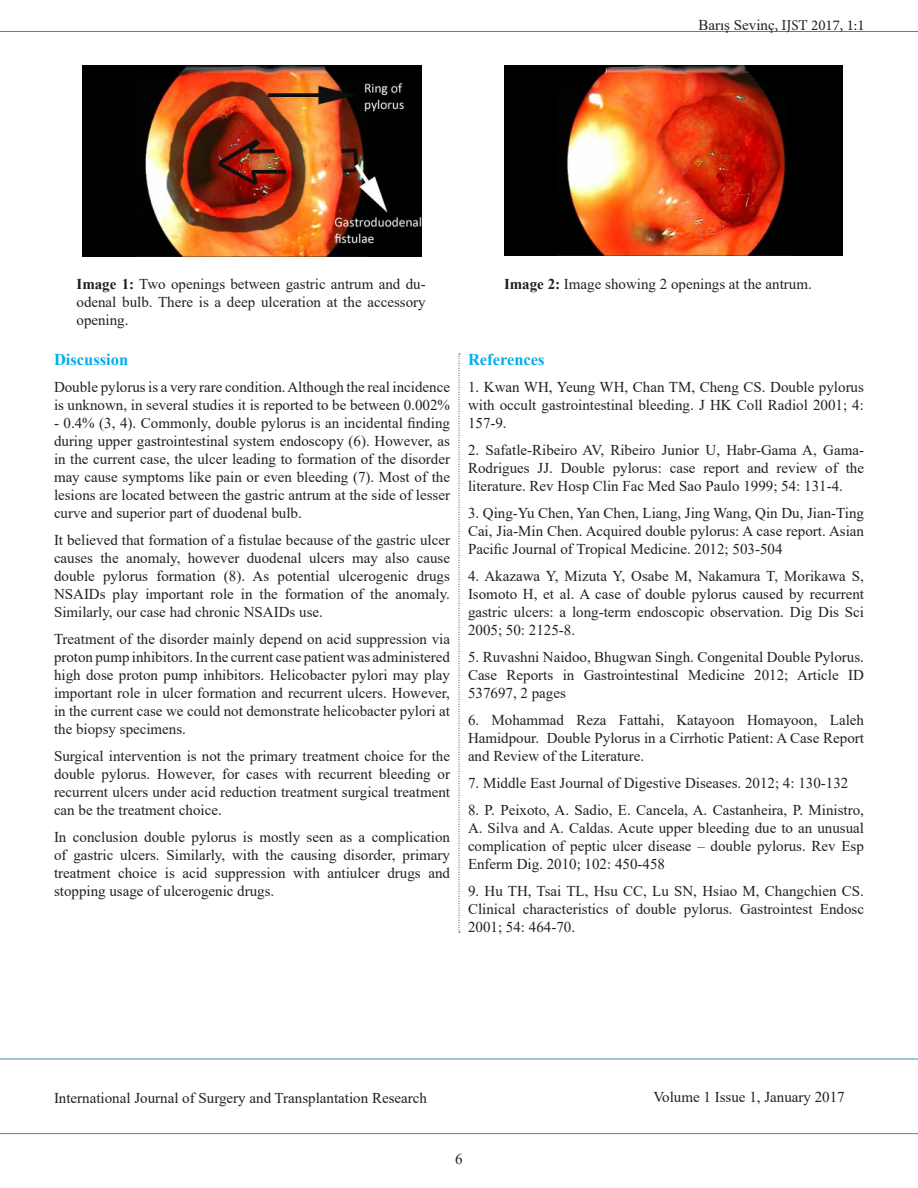
<style>
.page{position:relative;width:918px;height:1188px;background:#fff}
.page>*{position:absolute;margin:0;border:0;box-sizing:border-box;transform-origin:0 0}
.t1{font:700 16.5px "Times New Roman";color:#00aeef}
.t2{font:15px/18px "Times New Roman";color:#231f20;text-align:justify}
.t3{font:15px "Minion Pro";color:#231f20}
.s1{font-family:"Times New Roman"}
.s2{font-weight:700}
</style>
<div class="page">
<hr style="left:0;top:31px;width:918px;height:1px;background:#378ac9">
<hr style="left:0;top:1059px;width:918px;height:1px;background:#378ac9">
<hr style="left:0;top:1133px;width:918px;height:1px;background:#378ac9">
<svg style="left:459px;top:354px;width:1px;height:579px"></svg>
<img style="left:82px;top:65px;width:340px;height:192px">
<img style="left:504px;top:65px;width:338px;height:191px">
<p class="t3" style="left:698px;top:15px;width:168px"><span class="s1">Barış Sevinç</span>, IJST 2017, 1:1</p>
<p class="t2" style="left:76px;top:275px;width:351px"><span class="s2">Image 1:</span> Two openings between gastric antrum and du&shy;odenal bulb. There is a deep ulceration at the accessory opening.</p>
<p class="t2" style="left:504px;top:275px;width:309px"><span class="s2">Image 2:</span> Image showing 2 openings at the antrum.</p>
<p class="t1" style="left:54px;top:348px;width:76px">Discussion</p>
<p class="t2" style="left:54px;top:378px;width:398px">Double pylorus is a very rare condition. Although the real incidence is unknown, in several studies it is reported to be between 0.002%</p>
<p class="t2" style="left:54px;top:414px;width:398px">- 0.4% (3, 4). Commonly, double pylorus is an incidental finding during upper gastrointestinal system endoscopy (6). However, as in the current case, the ulcer leading to formation of the disorder may cause symptoms like pain or even bleeding (7). Most of the lesions are located between the gastric antrum at the side of lesser curve and superior part of duodenal bulb.</p>
<p class="t2" style="left:54px;top:531px;width:398px">It believed that formation of a fistulae because of the gastric ulcer causes the anomaly, however duodenal ulcers may also cause double pylorus formation (8). As potential ulcerogenic drugs NSAIDs play important role in the formation of the anomaly.<br>Similarly, our case had chronic NSAIDs use.</p>
<p class="t2" style="left:54px;top:630px;width:398px">Treatment of the disorder mainly depend on acid suppression via proton pump inhibitors. In the current case patient was administered high dose proton pump inhibitors. Helicobacter pylori may play important role in ulcer formation and recurrent ulcers. However, in the current case we could not demonstrate helicobacter pylori at the biopsy specimens.</p>
<p class="t2" style="left:54px;top:747px;width:398px">Surgical intervention is not the primary treatment choice for the double pylorus. However, for cases with recurrent bleeding or recurrent ulcers under acid reduction treatment surgical treatment can be the treatment choice.</p>
<p class="t2" style="left:54px;top:828px;width:398px">In conclusion double pylorus is mostly seen as a complication of gastric ulcers. Similarly, with the causing disorder, primary treatment choice is acid suppression with antiulcer drugs and stopping usage of ulcerogenic drugs.</p>
<p class="t1" style="left:468px;top:348px;width:78px">References</p>
<p class="t2" style="left:468px;top:378px;width:398px">1. Kwan WH, Yeung WH, Chan TM, Cheng CS. Double pylorus with occult gastrointestinal bleeding. J HK Coll Radiol 2001; 4:<br>157-9.</p>
<p class="t2" style="left:468px;top:441px;width:398px">2. Safatle-Ribeiro AV, Ribeiro Junior U, Habr-Gama A, Gama-Rodrigues JJ. Double pylorus: case report and review of the literature. Rev Hosp Clin Fac Med Sao Paulo 1999; 54: 131-4.</p>
<p class="t2" style="left:468px;top:504px;width:398px">3. Qing-Yu Chen, Yan Chen, Liang, Jing Wang, Qin Du, Jian-Ting Cai, Jia-Min Chen. Acquired double pylorus: A case report. Asian Pacific Journal of Tropical Medicine. 2012; 503-504</p>
<p class="t2" style="left:468px;top:567px;width:398px">4. Akazawa Y, Mizuta Y, Osabe M, Nakamura T, Morikawa S, Isomoto H, et al. A case of double pylorus caused by recurrent gastric ulcers: a long-term endoscopic observation. Dig Dis Sci 2005; 50: 2125-8.</p>
<p class="t2" style="left:468px;top:648px;width:397px">5. Ruvashni Naidoo, Bhugwan Singh. Congenital Double Pylorus.<br>Case Reports in Gastrointestinal Medicine 2012; Article ID 537697, 2 pages</p>
<p class="t2" style="left:468px;top:711px;width:398px">6. Mohammad Reza Fattahi, Katayoon Homayoon, Laleh Hamidpour. Double Pylorus in a Cirrhotic Patient: A Case Report and Review of the Literature.</p>
<p class="t2" style="left:468px;top:774px;width:382px">7. Middle East Journal of Digestive Diseases. 2012; 4: 130-132</p>
<p class="t2" style="left:468px;top:801px;width:398px">8. P. Peixoto, A. Sadio, E. Cancela, A. Castanheira, P. Ministro, A. Silva and A. Caldas. Acute upper bleeding due to an unusual complication of peptic ulcer disease – double pylorus. Rev Esp Enferm Dig. 2010; 102: 450-458</p>
<p class="t2" style="left:468px;top:882px;width:398px">9. Hu TH, Tsai TL, Hsu CC, Lu SN, Hsiao M, Changchien CS.<br>Clinical characteristics of double pylorus. Gastrointest Endosc 2001; 54: 464-70.</p>
<p class="t2" style="left:54px;top:1089px;width:374px">International Journal of Surgery and Transplantation Research</p>
<p class="t2" style="left:653px;top:1088px;width:193px">Volume 1 Issue 1, January 2017</p>
<p class="t2" style="left:455px;top:1149px;width:9px">6</p>
</div>
